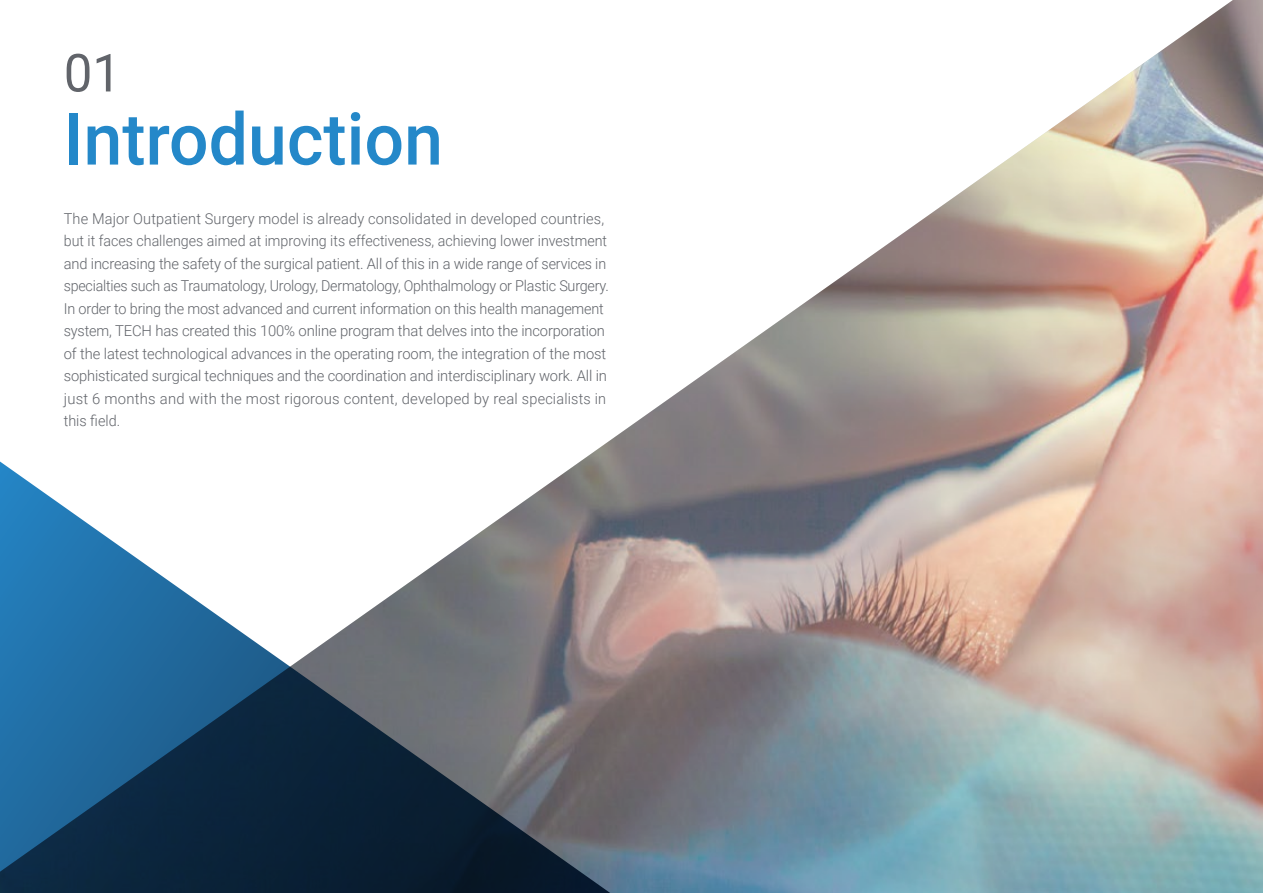
<style>
.page{position:relative;width:1263px;height:893px;background:#fff}
.page>*{position:absolute;margin:0;border:0;box-sizing:border-box;transform-origin:0 0}
.t1{font:500 72px "Roboto";color:#2488c9}
.t2{font:52.5px "Roboto";color:#61646a}
.t3{font:300 15px/22.5px "Roboto";letter-spacing:-.01em;color:#61646a}
</style>
<div class="page">
<img style="left:602px;top:0;width:661px;height:893px">
<svg style="left:0;top:446px;width:640px;height:447px"></svg>
<h2 class="t2" style="left:64px;top:36px;width:59px">01</h2>
<h1 class="t1" style="left:64px;top:89px;width:381px">Introduction</h1>
<p class="t3" style="left:64px;top:207px;width:547px">The Major Outpatient Surgery model is already consolidated in developed countries, but it faces challenges aimed at improving its effectiveness, achieving lower investment and increasing the safety of the surgical patient. All of this in a wide range of services in specialties such as Traumatology, Urology, Dermatology, Ophthalmology or Plastic Surgery.<br>In order to bring the most advanced and current information on this health management system, TECH has created this 100% online program that delves into the incorporation of the latest technological advances in the operating room, the integration of the most sophisticated surgical techniques and the coordination and interdisciplinary work. All in just 6 months and with the most rigorous content, developed by real specialists in this field.</p>
</div>
